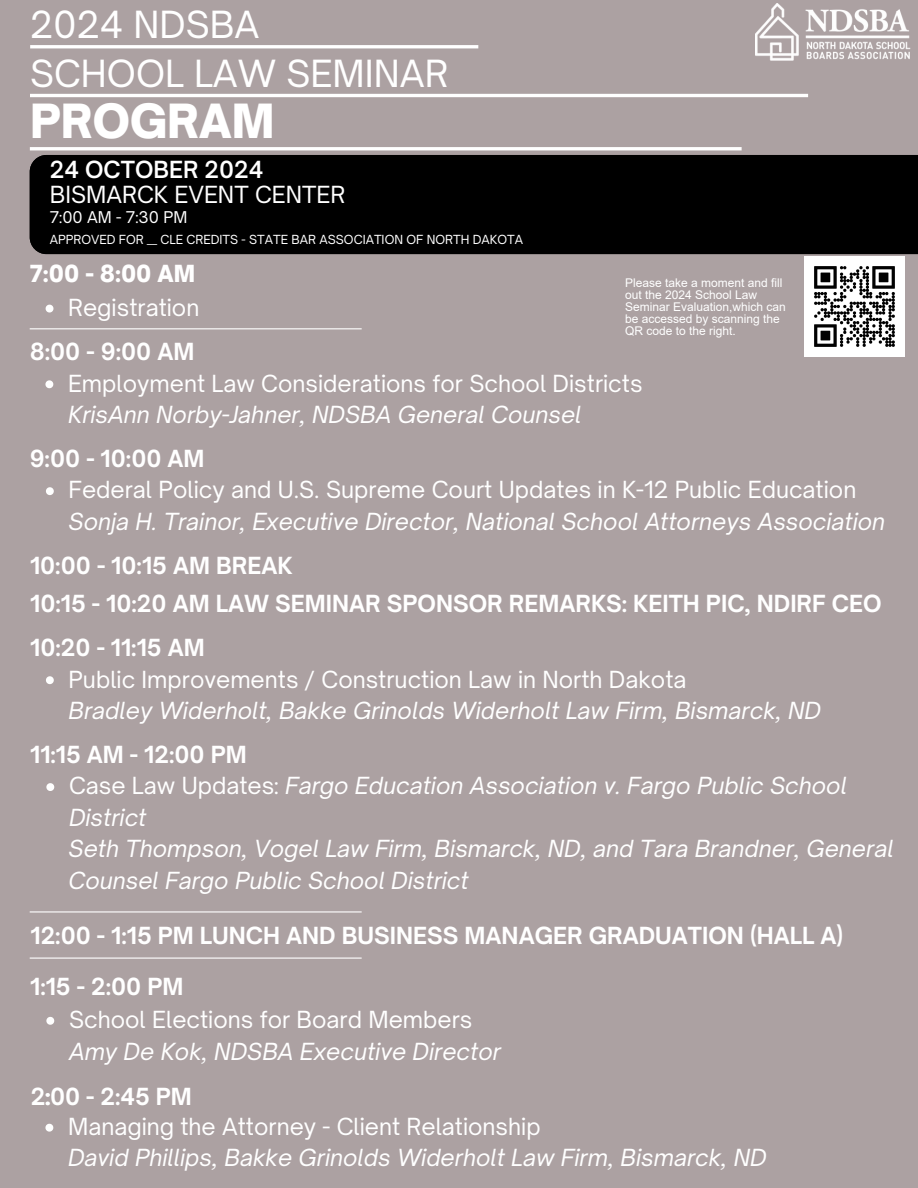
<style>
.page{position:relative;width:918px;height:1188px;background:#aca1a2}
.page>*{position:absolute;margin:0;border:0;box-sizing:border-box;transform-origin:0 0}
.t1{font:900 45.15px "Open Sauce One";color:#fff}
.t2{font:35.85px "Open Sauce One";color:#fff}
.t3{font:600 22.65px "Open Sauce One";color:#fff}
.t4{font:italic 22.5px/31.5px "Open Sauce One";color:#fff}
.t5{font:700 22.5px "Open Sauce One";color:#fff}
.t6{font:22.5px/31.5px "Open Sauce One";color:#fff}
.t7{font:900 22.5px "Open Sauce One";color:#fff}
.t8{font:15.45px "Open Sauce One";color:#fff}
.t9{font:12px/12px "Arial";color:#fff}
.t10{font:12px "Open Sauce One";color:#fff}
.s1{font-style:italic}
.s2{font-style:normal}
</style>
<div class="page">
<hr style="left:30px;top:45px;width:448px;height:3px;background:#fff">
<hr style="left:30px;top:911px;width:332px;height:2px;background:#fff">
<hr style="left:30px;top:147px;width:712px;height:3px;background:#fff">
<div style="left:30px;top:155px;width:888px;height:99px;background:#000"></div>
<hr style="left:30px;top:94px;width:778px;height:3px;background:#fff">
<hr style="left:30px;top:328px;width:332px;height:1px;background:#fff">
<img style="left:755px;top:4px;width:156px;height:56px">
<svg style="left:46px;top:305px;width:7px;height:8px"></svg>
<svg style="left:45px;top:380px;width:8px;height:8px"></svg>
<svg style="left:45px;top:1124px;width:8px;height:8px"></svg>
<svg style="left:46px;top:676px;width:8px;height:8px"></svg>
<svg style="left:46px;top:783px;width:8px;height:8px"></svg>
<hr style="left:30px;top:958px;width:332px;height:1px;background:#fff">
<svg style="left:46px;top:1017px;width:8px;height:8px"></svg>
<svg style="left:46px;top:487px;width:8px;height:8px"></svg>
<img style="left:804px;top:256px;width:100px;height:101px">
<h1 class="t2" style="left:30px;top:2px;width:231px">2024 NDSBA</h1>
<h2 class="t2" style="left:30px;top:51px;width:420px">SCHOOL LAW SEMINAR</h2>
<p class="t1" style="left:30px;top:93px;width:246px">PROGRAM</p>
<p class="t3" style="left:50px;top:155px;width:215px">24 OCTOBER 2024</p>
<p class="t8" style="left:50px;top:207px;width:139px">7:00 AM - 7:30 PM</p>
<p class="t6" style="left:50px;top:179px;width:297px">BISMARCK EVENT CENTER</p>
<p class="t10" style="left:50px;top:232px;width:475px">APPROVED FOR __ CLE CREDITS - STATE BAR ASSOCIATION OF NORTH DAKOTA</p>
<h3 class="t7" style="left:30px;top:260px;width:167px">7:00 - 8:00 AM</h3>
<p class="t6" style="left:68px;top:292px;width:133px">Registration</p>
<h4 class="t5" style="left:30px;top:338px;width:166px">8:00 - 9:00 AM</h4>
<h3 class="t9" style="left:625px;top:277px;width:162px">Please take a moment and fill out the 2024 School Law<br>Seminar Evaluation,which can be accessed by scanning the<br>QR code to the right.</h3>
<h3 class="t6" style="left:68px;top:367px;width:576px">Employment Law Considerations for School Districts<br><span class="s1">KrisAnn Norby-Jahner, NDSBA General Counsel</span></h3>
<h3 class="t5" style="left:30px;top:444px;width:176px">9:00 - 10:00 AM</h3>
<h3 class="t4" style="left:69px;top:474px;width:818px"><span class="s2">Federal Policy and U.S. Supreme Court Updates in K-12 Public Education<br></span>Sonja H. Trainor, Executive Director, National School Attorneys Association</h3>
<p class="t5" style="left:30px;top:551px;width:264px">10:00 - 10:15 AM BREAK</p>
<h5 class="t5" style="left:30px;top:590px;width:853px">10:15 - 10:20 AM LAW SEMINAR SPONSOR REMARKS: KEITH PIC, NDIRF CEO</h5>
<h3 class="t5" style="left:30px;top:634px;width:176px">10:20 - 11:15 AM</h3>
<p class="t4" style="left:69px;top:663px;width:754px"><span class="s2">Public Improvements / Construction Law in North Dakota<br></span>Bradley Widerholt, Bakke Grinolds Widerholt Law Firm, Bismarck, ND</p>
<p class="t5" style="left:30px;top:740px;width:218px">11:15 AM - 12:00 PM</p>
<h3 class="t4" style="left:69px;top:770px;width:779px"><span class="s2">Case Law Updates:</span> Fargo Education Association v. Fargo Public School<br>District</h3>
<p class="t4" style="left:69px;top:833px;width:827px">Seth Thompson, Vogel Law Firm, Bismarck, ND, and Tara Brandner, General<br>Counsel Fargo Public School District</p>
<p class="t5" style="left:31px;top:922px;width:814px">12:00 - 1:15 PM LUNCH AND BUSINESS MANAGER GRADUATION (HALL A)</p>
<p class="t5" style="left:30px;top:973px;width:155px">1:15 - 2:00 PM</p>
<h3 class="t4" style="left:69px;top:1004px;width:433px"><span class="s2">School Elections for Board Members<br></span>Amy De Kok, NDSBA Executive Director</h3>
<p class="t5" style="left:31px;top:1082px;width:163px">2:00 - 2:45 PM</p>
<p class="t4" style="left:68px;top:1111px;width:700px"><span class="s2">Managing the Attorney - Client Relationship<br></span>David Phillips, Bakke Grinolds Widerholt Law Firm, Bismarck, ND</p>
</div>
